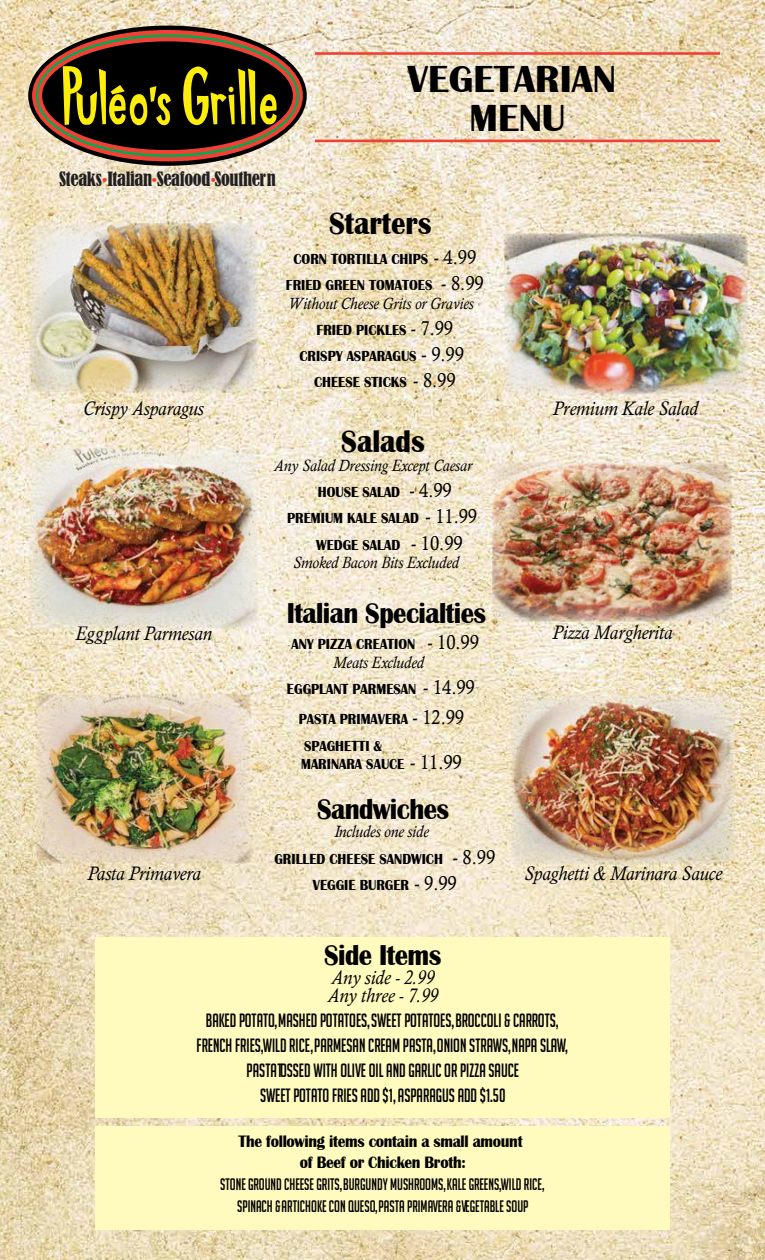
<style>
.page{position:relative;width:765px;height:1260px;background:#fff}
.page>*{position:absolute;margin:0;border:0;box-sizing:border-box;transform-origin:0 0}
.t1{font:700 38.88px/39.1px "Britannic";color:#000;text-align:center}
.t2{font:700 32px "Britannic";color:#000;scale:.9 1}
.t3{font:700 29.5px "Britannic";letter-spacing:-.02em;color:#000;scale:.9 1}
.t4{font:italic 20px/18.8px "Calisto";color:#000;scale:.9 1}
.t5{font:18.75px/25px "Big Noodle Titling";color:#000;text-align:center;scale:.9 1}
.t6{font:condensed 18.5px "Bernard";letter-spacing:-.02em;color:#221f20}
.t7{font:700 17px/20.9px "Britannic";letter-spacing:-.02em;color:#000;text-align:center;scale:.9 1}
.t8{font:italic 16.62px "Calisto";color:#000;scale:.9 1}
.t9{font:16.25px/21.2px "Big Noodle Titling";color:#000;text-align:center;scale:.9 1}
.t10{font:700 15px/26.2px "Britannic";color:#000;text-align:center;scale:.9 1}
.s1{color:#ef4136}
.s2{font-family:"Calisto";font-weight:400;font-size:20px}
</style>
<div class="page">
<img style="left:0;top:0;width:765px;height:1260px">
<svg style="left:28px;top:26px;width:279px;height:140px;background:#140c0b"></svg>
<svg style="left:32px;top:30px;width:271px;height:131px;background:#e34135"></svg>
<svg style="left:36px;top:34px;width:263px;height:123px;background:#259a4a"></svg>
<svg style="left:38px;top:37px;width:259px;height:117px;background:#e24335"></svg>
<div style="left:42px;top:41px;width:251px;height:109px;background:#000;border-radius:50%"></div>
<svg style="left:63px;top:65px;width:108px;height:65px"></svg>
<svg style="left:183px;top:66px;width:94px;height:60px"></svg>
<hr style="left:315px;top:140px;width:405px;height:2px;background:#ef4136">
<hr style="left:315px;top:52px;width:405px;height:3px;background:#ef4136">
<img style="left:30px;top:449px;width:228px;height:180px">
<img style="left:37px;top:694px;width:214px;height:170px">
<img style="left:493px;top:462px;width:239px;height:160px">
<img style="left:511px;top:694px;width:224px;height:170px">
<img style="left:30px;top:223px;width:228px;height:169px">
<img style="left:505px;top:234px;width:242px;height:161px">
<div style="left:96px;top:1126px;width:574px;height:103px;background:#fffabe"></div>
<div style="left:96px;top:937px;width:574px;height:181px;background:#fffabe"></div>
<h1 class="t1" style="left:408px;top:60px;width:210px">VEGETARIAN<br>MENU</h1>
<p class="t6" style="left:59px;top:169px;width:218px">Steaks<span class="s1">•</span>Italian<span class="s1">•</span>Seafood<span class="s1">•</span>Southern</p>
<h3 class="t4" style="left:83px;top:399px;width:136px">Crispy Asparagus</h3>
<h2 class="t2" style="left:329px;top:205px;width:115px">Starters</h2>
<p class="t10" style="left:286px;top:246px;width:221px">CORN TORTILLA CHIPS <span class="s2">- 4.99<br></span>FRIED GREEN TOMATOES <span class="s2">- 8.99</span></p>
<p class="t8" style="left:288px;top:293px;width:208px">Without Cheese Grits or Gravies</p>
<p class="t10" style="left:299px;top:317px;width:184px">FRIED PICKLES <span class="s2">- 7.99<br></span>CRISPY ASPARAGUS <span class="s2">- 9.99<br></span>CHEESE STICKS <span class="s2">- 8.99</span></p>
<h3 class="t4" style="left:553px;top:399px;width:163px">Premium Kale Salad</h3>
<h3 class="t4" style="left:76px;top:624px;width:153px">Eggplant Parmesan</h3>
<h3 class="t4" style="left:88px;top:864px;width:128px">Pasta Primavera</h3>
<h2 class="t2" style="left:341px;top:424px;width:94px">Salads</h2>
<p class="t8" style="left:274px;top:456px;width:222px">Any Salad Dressing Except Caesar</p>
<p class="t10" style="left:318px;top:479px;width:150px">HOUSE SALAD <span class="s2">- 4.99</span></p>
<p class="t10" style="left:287px;top:505px;width:213px">PREMIUM KALE SALAD <span class="s2">- 11.99</span></p>
<p class="t10" style="left:316px;top:532px;width:164px">WEDGE SALAD <span class="s2">- 10.99</span></p>
<p class="t8" style="left:293px;top:553px;width:186px">Smoked Bacon Bits Excluded</p>
<h3 class="t3" style="left:287px;top:597px;width:223px">Italian Specialties</h3>
<p class="t10" style="left:292px;top:631px;width:210px">ANY PIZZA CREATION <span class="s2">- 10.99</span></p>
<p class="t8" style="left:333px;top:653px;width:102px">Meats Excluded</p>
<p class="t10" style="left:287px;top:675px;width:210px;line-height:30px">EGGPLANT PARMESAN <span class="s2">- 14.99<br></span>PASTA PRIMAVERA <span class="s2">- 12.99</span></p>
<p class="t10" style="left:301px;top:736px;width:180px;line-height:18.8px;text-align:left">SPAGHETTI &amp;<br>MARINARA SAUCE <span class="s2">- 11.99</span></p>
<h3 class="t3" style="left:317px;top:792px;width:148px">Sandwiches</h3>
<p class="t8" style="left:334px;top:822px;width:107px">Includes one side</p>
<p class="t10" style="left:274px;top:846px;width:247px">GRILLED CHEESE SANDWICH <span class="s2">- 8.99<br></span>VEGGIE BURGER <span class="s2">- 9.99</span></p>
<h3 class="t4" style="left:553px;top:623px;width:135px">Pizza Margherita</h3>
<h3 class="t4" style="left:524px;top:864px;width:221px">Spaghetti &amp; Marinara Sauce</h3>
<h3 class="t3" style="left:324px;top:939px;width:132px">Side Items</h3>
<h3 class="t4" style="left:327px;top:968px;width:124px">Any side - 2.99<br>Any three - 7.99</h3>
<p class="t5" style="left:197px;top:1008px;width:414px">BAKED POTATO, MASHED POTATOES, SWEET POTATOES, BROCCOLI &amp; CARROTS, FRENCH FRIES,WILD RICE,PARMESAN CREAM PASTA, ONION STRAWS,NAPA SLAW, PASTATOSSED WITH OLIVE OIL AND GARLIC OR PIZZA SAUCE<br>SWEET POTATO FRIES ADD $1,ASPARAGUS ADD $1.50</p>
<p class="t7" style="left:239px;top:1131px;width:317px">The following items contain a small amount of Beef or Chicken Broth:</p>
<p class="t9" style="left:220px;top:1174px;width:362px">STONE GROUND CHEESE GRITS, BURGUNDY MUSHROOMS, KALE GREENS,WILD RICE,<br>SPINACH &amp;ARTICHOKE CON QUESO, PASTA PRIMAVERA &amp;VEGETABLE SOUP</p>
</div>
